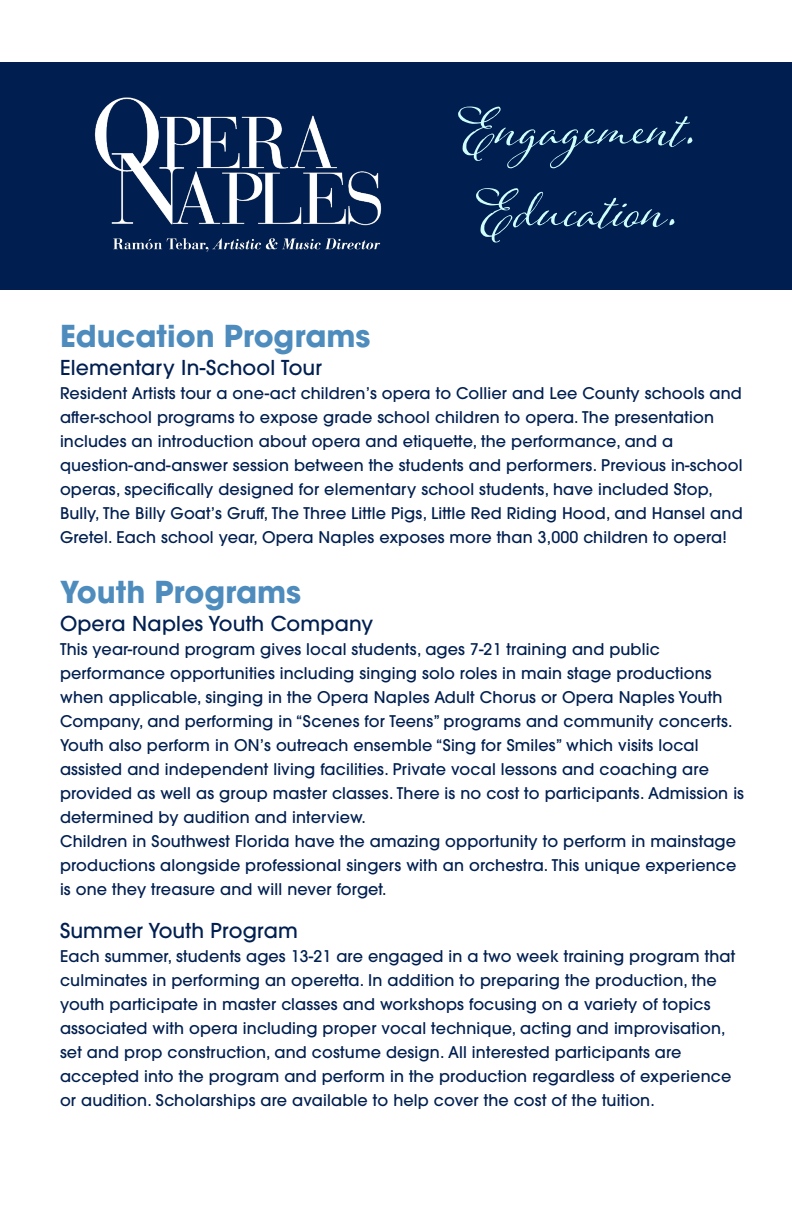
<style>
.page{position:relative;width:792px;height:1224px;background:#fff}
.page>*{position:absolute;margin:0;border:0;box-sizing:border-box;transform-origin:0 0}
.t1{font:68px/81.6px "Adorn Pomander";color:#cefefe}
.t2{font:700 30px "ITC Avant Garde Pro";color:#4e8cbd}
.t3{font:500 20.4px "ITC Avant Garde Pro";letter-spacing:.01em;color:#001f50}
.t4{font:500 16px/24px "ITC Avant Garde Pro";letter-spacing:.01em;color:#001f50}
</style>
<div class="page">
<div style="left:0;top:62px;width:792px;height:228px;background:#001f50"></div>
<img style="left:94px;top:97px;width:288px;height:155px">
<p class="t1" style="left:458px;top:79px;width:239px">Engagement.<br>Education.</p>
<p class="t2" style="left:60px;top:316px;width:312px">Education Programs</p>
<p class="t3" style="left:60px;top:355px;width:264px">Elementary In-School Tour</p>
<p class="t4" style="left:60px;top:381px;width:684px">Resident Artists tour a one-act children’s opera to Collier and Lee County schools and after-school programs to expose grade school children to opera. The presentation includes an introduction about opera and etiquette, the performance, and a question-and-answer session between the students and performers. Previous in-school operas, specifically designed for elementary school students, have included Stop, Bully, The Billy Goat’s Gruff, The Three Little Pigs, Little Red Riding Hood, and Hansel and Gretel. Each school year, Opera Naples exposes more than 3,000 children to opera!</p>
<p class="t2" style="left:60px;top:572px;width:243px">Youth Programs</p>
<p class="t3" style="left:60px;top:611px;width:315px">Opera Naples Youth Company</p>
<p class="t4" style="left:60px;top:637px;width:686px">This year-round program gives local students, ages 7-21 training and public performance opportunities including singing solo roles in main stage productions when applicable, singing in the Opera Naples Adult Chorus or Opera Naples Youth Company, and performing in “Scenes for Teens” programs and community concerts.<br>Youth also perform in ON’s outreach ensemble “Sing for Smiles” which visits local assisted and independent living facilities. Private vocal lessons and coaching are provided as well as group master classes. There is no cost to participants. Admission is determined by audition and interview.</p>
<p class="t4" style="left:60px;top:829px;width:678px;text-align:justify">Children in Southwest Florida have the amazing opportunity to perform in mainstage productions alongside professional singers with an orchestra. This unique experience is one they treasure and will never forget.</p>
<p class="t3" style="left:60px;top:918px;width:239px">Summer Youth Program</p>
<p class="t4" style="left:60px;top:944px;width:677px">Each summer, students ages 13-21 are engaged in a two week training program that culminates in performing an operetta. In addition to preparing the production, the youth participate in master classes and workshops focusing on a variety of topics associated with opera including proper vocal technique, acting and improvisation,</p>
<p class="t4" style="left:60px;top:1040px;width:673px">set and prop construction, and costume design. All interested participants are accepted into the program and perform in the production regardless of experience</p>
<p class="t4" style="left:60px;top:1088px;width:596px">or audition. Scholarships are available to help cover the cost of the tuition.</p>
</div>
